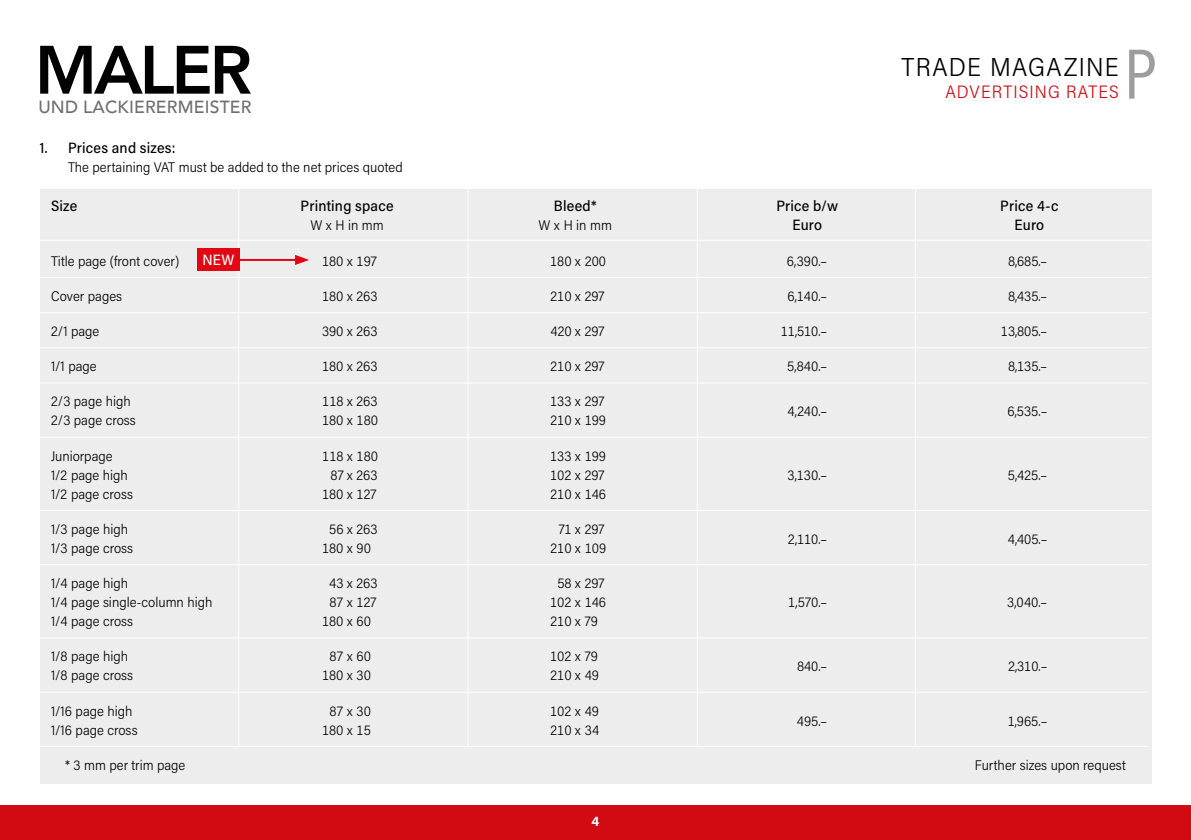
<style>
.page{position:relative;width:1191px;height:840px;background:#fff}
.page>*{position:absolute;margin:0;border:0;box-sizing:border-box;transform-origin:0 0}
.Zahlen{font:72px "Acumin Variable Concept";color:#9d9d9c}
.t1{font:800 67.6px "Avenir";letter-spacing:-.045em;color:#000}
.Text{font:26px "Acumin Variable Concept";letter-spacing:-.005em;color:#000}
.Text-2{font:18px "Acumin Variable Concept";letter-spacing:.015em;color:#d20a11}
.t2{font:500 17.6px "Avenir";letter-spacing:.01em;color:#706f6f}
.Text-3{font:15px "Acumin Variable Concept";letter-spacing:.025em;color:#000}
.Text-4{font:15px "Acumin Variable Concept";color:#fff}
.Text-5{font:14px "Acumin Variable Concept";letter-spacing:-.02em;color:#000}
.t3{font:14px "Acumin Variable Concept";color:#fff}
</style>
<div class="page">
<div style="left:0;top:805px;width:1191px;height:34px;background:#d20a11"></div>
<div style="left:40px;top:189px;width:1111px;height:593px;background:#ededed"></div>
<hr style="left:40px;top:239px;width:1111px;height:1px;background:#fff">
<hr style="left:40px;top:277px;width:1108px;height:1px;background:#fff">
<hr style="left:40px;top:312px;width:1108px;height:1px;background:#fff">
<hr style="left:40px;top:347px;width:1108px;height:1px;background:#fff">
<hr style="left:40px;top:382px;width:1108px;height:1px;background:#fff">
<hr style="left:40px;top:436px;width:1108px;height:1px;background:#fff">
<hr style="left:40px;top:509px;width:1108px;height:1px;background:#fff">
<hr style="left:40px;top:564px;width:1108px;height:1px;background:#fff">
<hr style="left:40px;top:637px;width:1108px;height:1px;background:#fff">
<hr style="left:40px;top:691px;width:1108px;height:1px;background:#fff">
<hr style="left:40px;top:745px;width:1108px;height:1px;background:#fff">
<hr style="left:238px;top:189px;width:1px;height:557px;background:#fff">
<hr style="left:467px;top:189px;width:1px;height:557px;background:#fff">
<hr style="left:697px;top:189px;width:1px;height:557px;background:#fff">
<hr style="left:915px;top:189px;width:1px;height:557px;background:#fff">
<div style="left:197px;top:248px;width:43px;height:23px;background:#e30613"></div>
<hr style="left:236px;top:259px;width:62px;height:2px;background:#e30613">
<svg style="left:295px;top:255px;width:14px;height:10px"></svg>
<h2 class="t1" style="left:35px;top:17px;width:219px">MALER</h2>
<p class="t2" style="left:38px;top:92px;width:215px">UND LACKIERERMEISTER</p>
<p class="Text" style="left:901px;top:49px;width:220px">TRADE MAGAZINE</p>
<p class="Text-2" style="left:945px;top:79px;width:176px">ADVERTISING RATES</p>
<p class="Zahlen" style="left:1124px;top:24px;width:46px">P</p>
<p class="Text-3" style="left:40px;top:137px;width:137px">1. Prices and sizes:</p>
<p class="Text-5" style="left:68px;top:157px;width:336px">The pertaining VAT must be added to the net prices quoted</p>
<p class="Text-3" style="left:51px;top:196px;width:28px">Size</p>
<p class="Text-3" style="left:301px;top:196px;width:94px">Printing space</p>
<p class="Text-3" style="left:554px;top:196px;width:44px">Bleed*</p>
<p class="Text-3" style="left:776px;top:196px;width:63px">Price b/w</p>
<p class="Text-3" style="left:1000px;top:196px;width:60px">Price 4-c</p>
<p class="Text-5" style="left:310px;top:216px;width:76px">W x H in mm</p>
<p class="Text-5" style="left:538px;top:216px;width:76px">W x H in mm</p>
<p class="Text-3" style="left:792px;top:215px;width:31px">Euro</p>
<p class="Text-3" style="left:1014px;top:215px;width:31px">Euro</p>
<p class="Text-5" style="left:51px;top:251px;width:130px">Title page (front cover)</p>
<p class="Text-5" style="left:322px;top:251px;width:57px">180 x 197</p>
<p class="Text-5" style="left:550px;top:251px;width:58px">180 x 200</p>
<p class="Text-5" style="left:787px;top:251px;width:43px">6,390.–</p>
<p class="Text-5" style="left:1008px;top:251px;width:42px">8,685.–</p>
<p class="Text-5" style="left:51px;top:286px;width:73px">Cover pages</p>
<p class="Text-5" style="left:322px;top:286px;width:57px">180 x 263</p>
<p class="Text-5" style="left:550px;top:286px;width:56px">210 x 297</p>
<p class="Text-5" style="left:787px;top:286px;width:42px">6,140.–</p>
<p class="Text-5" style="left:1008px;top:286px;width:42px">8,435.–</p>
<p class="Text-5" style="left:51px;top:321px;width:50px">2/1 page</p>
<p class="Text-5" style="left:322px;top:321px;width:58px">390 x 263</p>
<p class="Text-5" style="left:550px;top:321px;width:56px">420 x 297</p>
<p class="Text-5" style="left:781px;top:321px;width:49px">11,510.–</p>
<p class="Text-5" style="left:1001px;top:321px;width:49px">13,805.–</p>
<p class="Text-5" style="left:51px;top:356px;width:47px">1/1 page</p>
<p class="Text-5" style="left:322px;top:356px;width:57px">180 x 263</p>
<p class="Text-5" style="left:550px;top:356px;width:56px">210 x 297</p>
<p class="Text-5" style="left:787px;top:356px;width:42px">5,840.–</p>
<p class="Text-5" style="left:1008px;top:356px;width:42px">8,135.–</p>
<p class="Text-5" style="left:51px;top:391px;width:82px">2/3 page high</p>
<p class="Text-5" style="left:322px;top:391px;width:57px">118 x 263</p>
<p class="Text-5" style="left:550px;top:391px;width:56px">133 x 297</p>
<p class="Text-5" style="left:787px;top:401px;width:42px">4,240.–</p>
<p class="Text-5" style="left:1007px;top:401px;width:42px">6,535.–</p>
<p class="Text-5" style="left:51px;top:410px;width:87px">2/3 page cross</p>
<p class="Text-5" style="left:322px;top:410px;width:58px">180 x 180</p>
<p class="Text-5" style="left:550px;top:410px;width:57px">210 x 199</p>
<p class="Text-5" style="left:51px;top:446px;width:63px">Juniorpage</p>
<p class="Text-5" style="left:322px;top:446px;width:58px">118 x 180</p>
<p class="Text-5" style="left:550px;top:446px;width:58px">133 x 199</p>
<p class="Text-5" style="left:51px;top:465px;width:79px">1/2 page high</p>
<p class="Text-5" style="left:331px;top:465px;width:49px">87 x 263</p>
<p class="Text-5" style="left:550px;top:465px;width:56px">102 x 297</p>
<p class="Text-5" style="left:787px;top:465px;width:42px">3,130.–</p>
<p class="Text-5" style="left:1007px;top:465px;width:42px">5,425.–</p>
<p class="Text-5" style="left:51px;top:484px;width:84px">1/2 page cross</p>
<p class="Text-5" style="left:322px;top:484px;width:57px">180 x 127</p>
<p class="Text-5" style="left:550px;top:484px;width:58px">210 x 146</p>
<p class="Text-5" style="left:51px;top:519px;width:79px">1/3 page high</p>
<p class="Text-5" style="left:329px;top:519px;width:50px">56 x 263</p>
<p class="Text-5" style="left:558px;top:519px;width:48px">71 x 297</p>
<p class="Text-5" style="left:788px;top:529px;width:42px">2,110.–</p>
<p class="Text-5" style="left:1007px;top:529px;width:42px">4,405.–</p>
<p class="Text-5" style="left:51px;top:538px;width:84px">1/3 page cross</p>
<p class="Text-5" style="left:322px;top:538px;width:51px">180 x 90</p>
<p class="Text-5" style="left:550px;top:538px;width:58px">210 x 109</p>
<p class="Text-5" style="left:51px;top:573px;width:79px">1/4 page high</p>
<p class="Text-5" style="left:329px;top:573px;width:51px">43 x 263</p>
<p class="Text-5" style="left:557px;top:573px;width:49px">58 x 297</p>
<p class="Text-5" style="left:51px;top:592px;width:163px">1/4 page single-column high</p>
<p class="Text-5" style="left:329px;top:592px;width:49px">87 x 127</p>
<p class="Text-5" style="left:550px;top:592px;width:58px">102 x 146</p>
<p class="Text-5" style="left:788px;top:592px;width:41px">1,570.–</p>
<p class="Text-5" style="left:1007px;top:592px;width:42px">3,040.–</p>
<p class="Text-5" style="left:51px;top:611px;width:84px">1/4 page cross</p>
<p class="Text-5" style="left:322px;top:611px;width:51px">180 x 60</p>
<p class="Text-5" style="left:550px;top:611px;width:49px">210 x 79</p>
<p class="Text-5" style="left:51px;top:646px;width:79px">1/8 page high</p>
<p class="Text-5" style="left:329px;top:646px;width:43px">87 x 60</p>
<p class="Text-5" style="left:550px;top:646px;width:50px">102 x 79</p>
<p class="Text-5" style="left:797px;top:656px;width:32px">840.–</p>
<p class="Text-5" style="left:1008px;top:656px;width:42px">2,310.–</p>
<p class="Text-5" style="left:51px;top:665px;width:84px">1/8 page cross</p>
<p class="Text-5" style="left:322px;top:665px;width:51px">180 x 30</p>
<p class="Text-5" style="left:550px;top:665px;width:50px">210 x 49</p>
<p class="Text-5" style="left:51px;top:700px;width:83px">1/16 page high</p>
<p class="Text-5" style="left:329px;top:700px;width:43px">87 x 30</p>
<p class="Text-5" style="left:550px;top:700px;width:50px">102 x 49</p>
<p class="Text-5" style="left:797px;top:710px;width:33px">495.–</p>
<p class="Text-5" style="left:1007px;top:710px;width:42px">1,965.–</p>
<p class="Text-5" style="left:51px;top:719px;width:88px">1/16 page cross</p>
<p class="Text-5" style="left:322px;top:719px;width:50px">180 x 15</p>
<p class="Text-5" style="left:550px;top:719px;width:51px">210 x 34</p>
<p class="Text-4" style="left:202px;top:249px;width:35px">NEW</p>
<p class="Text-5" style="left:65px;top:755px;width:122px">* 3 mm per trim page</p>
<p class="Text-5" style="left:974px;top:755px;width:153px">Further sizes upon request</p>
<p class="t3" style="left:591px;top:811px;width:9px">4</p>
</div>
